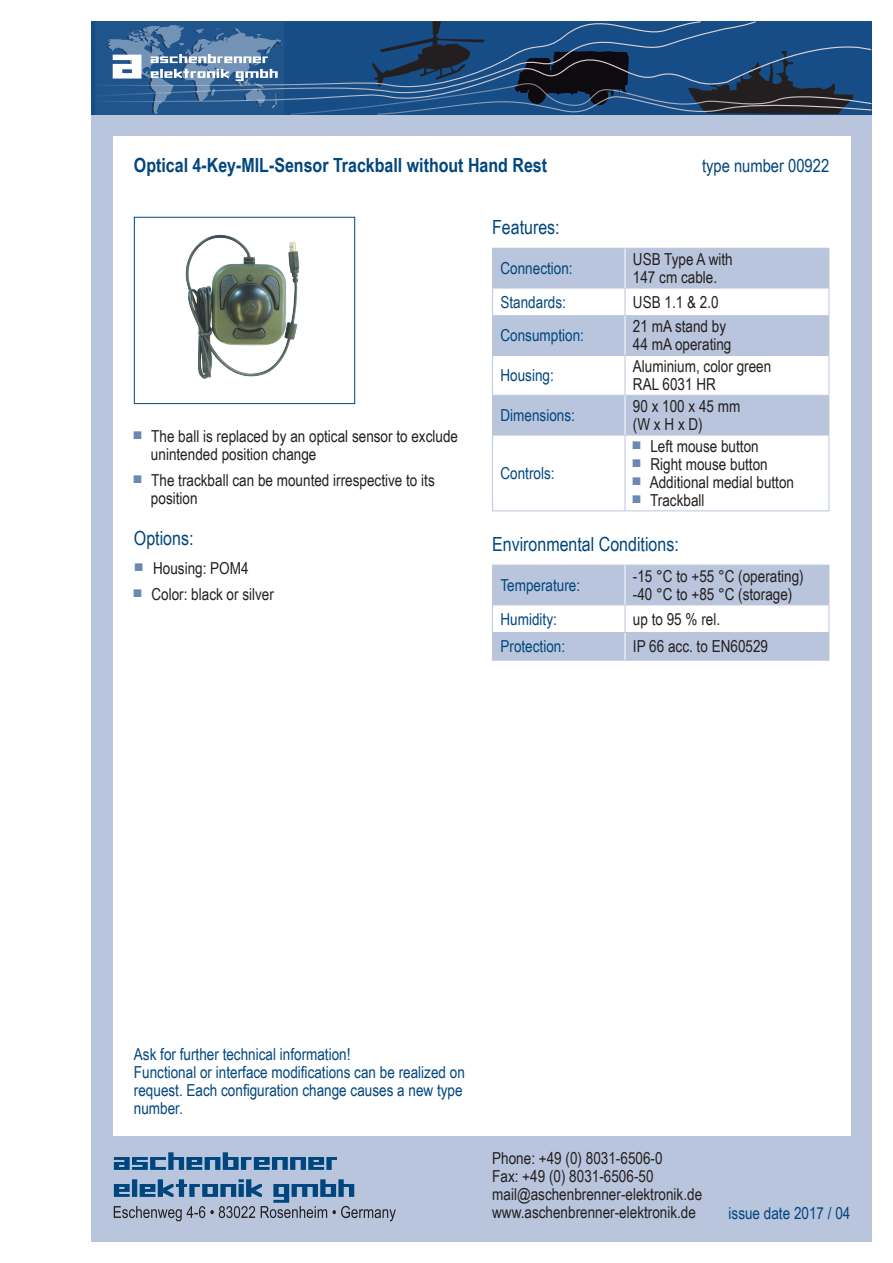
<style>
.page{position:relative;width:893px;height:1263px;background:#fff}
.page>*{position:absolute;margin:0;border:0;box-sizing:border-box;transform-origin:0 0}
.t1{font:700 19.5px "Arial Narrow";color:#00467e}
.t2{font:19.5px "Arial Narrow";color:#00467e}
.t3{font:18px "Arial Narrow";color:#00467e}
.t4{font:16.5px/18px "Arial Narrow";color:#231f20}
.t5{font:16.5px/18px "Arial Narrow";color:#00467e}
</style>
<div class="page">
<div style="left:91px;top:115px;width:781px;height:1127px;background:#b9c5dc"></div>
<div style="left:113px;top:136px;width:737px;height:999px;background:#fff"></div>
<div style="left:134px;top:217px;width:221px;height:187px;border:1px solid #00467e"></div>
<svg style="left:114px;top:1179px;width:282px;height:42px"></svg>
<svg style="left:114px;top:1152px;width:223px;height:18px"></svg>
<svg style="left:91px;top:21px;width:781px;height:94px;background:#2a5380"></svg>
<div style="left:493px;top:249px;width:335px;height:39px;background:#b9c5dc"></div>
<svg style="left:493px;top:289px;width:335px;height:221px"></svg>
<hr style="left:492px;top:248px;width:133px;height:1px;background:#b9c5dc">
<hr style="left:492px;top:249px;width:1px;height:39px;background:#b9c5dc">
<hr style="left:625px;top:248px;width:204px;height:1px;background:#b9c5dc">
<hr style="left:828px;top:249px;width:1px;height:39px;background:#b9c5dc">
<hr style="left:492px;top:288px;width:133px;height:1px;background:#b9c5dc">
<svg style="left:492px;top:288px;width:1px;height:27px"></svg>
<hr style="left:625px;top:288px;width:204px;height:1px;background:#b9c5dc">
<svg style="left:625px;top:288px;width:1px;height:27px"></svg>
<svg style="left:828px;top:288px;width:1px;height:27px"></svg>
<hr style="left:492px;top:315px;width:133px;height:1px;background:#b9c5dc">
<hr style="left:492px;top:316px;width:1px;height:39px;background:#b9c5dc">
<hr style="left:625px;top:315px;width:204px;height:1px;background:#b9c5dc">
<hr style="left:828px;top:316px;width:1px;height:39px;background:#b9c5dc">
<hr style="left:492px;top:355px;width:133px;height:1px;background:#b9c5dc">
<hr style="left:492px;top:356px;width:1px;height:39px;background:#b9c5dc">
<hr style="left:625px;top:355px;width:204px;height:1px;background:#b9c5dc">
<hr style="left:625px;top:356px;width:1px;height:39px;background:#b9c5dc">
<hr style="left:828px;top:356px;width:1px;height:39px;background:#b9c5dc">
<hr style="left:492px;top:395px;width:133px;height:1px;background:#b9c5dc">
<hr style="left:492px;top:396px;width:1px;height:39px;background:#b9c5dc">
<hr style="left:625px;top:395px;width:204px;height:1px;background:#b9c5dc">
<hr style="left:828px;top:396px;width:1px;height:39px;background:#b9c5dc">
<hr style="left:492px;top:435px;width:133px;height:1px;background:#b9c5dc">
<hr style="left:492px;top:435px;width:1px;height:75px;background:#b9c5dc">
<hr style="left:625px;top:435px;width:204px;height:1px;background:#b9c5dc">
<hr style="left:625px;top:435px;width:1px;height:75px;background:#b9c5dc">
<hr style="left:828px;top:435px;width:1px;height:75px;background:#b9c5dc">
<hr style="left:492px;top:510px;width:133px;height:1px;background:#b9c5dc">
<hr style="left:625px;top:510px;width:204px;height:1px;background:#b9c5dc">
<hr style="left:625px;top:249px;width:1px;height:39px;background:#fff">
<hr style="left:625px;top:316px;width:1px;height:39px;background:#fff">
<hr style="left:625px;top:396px;width:1px;height:39px;background:#fff">
<img style="left:185px;top:234px;width:115px;height:145px">
<hr style="left:492px;top:660px;width:133px;height:1px;background:#b9c5dc">
<hr style="left:625px;top:660px;width:204px;height:1px;background:#b9c5dc">
<svg style="left:492px;top:565px;width:337px;height:95px"></svg>
<p class="t1" style="left:134px;top:150px;width:415px">Optical 4-Key-MIL-Sensor Trackball without Hand Rest</p>
<p class="t3" style="left:702px;top:152px;width:129px">type number 00922</p>
<p class="t4" style="left:151px;top:426px;width:309px;text-indent:-17px"><sup>■</sup> The ball is replaced by an optical sensor to exclude unintended position change</p>
<p class="t4" style="left:151px;top:471px;width:285px;text-indent:-17px"><sup>■</sup> The trackball can be mounted irrespective to its position</p>
<p class="t2" style="left:134px;top:524px;width:61px">Options:</p>
<p class="t4" style="left:134px;top:558px;width:116px"><sup>■</sup> Housing: POM4</p>
<p class="t4" style="left:134px;top:585px;width:142px"><sup>■</sup> Color: black or silver</p>
<p class="t2" style="left:492px;top:213px;width:69px">Features:</p>
<p class="t5" style="left:500px;top:258px;width:74px">Connection:</p>
<p class="t4" style="left:633px;top:249px;width:101px">USB Type A with<br>147 cm cable.</p>
<p class="t5" style="left:500px;top:292px;width:67px">Standards:</p>
<p class="t4" style="left:633px;top:292px;width:87px">USB 1.1 &amp; 2.0</p>
<p class="t5" style="left:500px;top:326px;width:85px">Consumption:</p>
<p class="t4" style="left:633px;top:317px;width:100px">21 mA stand by<br>44 mA operating</p>
<p class="t5" style="left:500px;top:366px;width:55px">Housing:</p>
<p class="t4" style="left:633px;top:357px;width:140px">Aluminium, color green<br>RAL 6031 HR</p>
<p class="t5" style="left:500px;top:406px;width:76px">Dimensions:</p>
<p class="t4" style="left:633px;top:397px;width:109px">90 x 100 x 45 mm (W x H x D)</p>
<p class="t5" style="left:500px;top:463px;width:56px">Controls:</p>
<p class="t4" style="left:633px;top:436px;width:127px"><sup>■</sup> Left mouse button</p>
<p class="t4" style="left:633px;top:454px;width:136px"><sup>■</sup> Right mouse button</p>
<p class="t4" style="left:633px;top:472px;width:163px"><sup>■</sup> Additional medial button</p>
<p class="t4" style="left:633px;top:490px;width:73px"><sup>■</sup> Trackball</p>
<p class="t2" style="left:492px;top:529px;width:188px">Environmental Conditions:</p>
<p class="t5" style="left:500px;top:575px;width:81px">Temperature:</p>
<p class="t4" style="left:633px;top:566px;width:172px">-15 °C to +55 °C (operating) -40 °C to +85 °C (storage)</p>
<p class="t5" style="left:500px;top:609px;width:58px">Humidity:</p>
<p class="t4" style="left:633px;top:609px;width:89px">up to 95 % rel.</p>
<p class="t5" style="left:500px;top:637px;width:66px">Protection:</p>
<p class="t4" style="left:633px;top:637px;width:137px">IP 66 acc. to EN60529</p>
<p class="t5" style="left:134px;top:1044px;width:332px">Ask for further technical information!<br>Functional or interface modifications can be realized on request. Each configuration change causes a new type number.</p>
<p class="t4" style="left:492px;top:1149px;width:211px">Phone: +49 (0) 8031-6506-0<br>Fax: +49 (0) 8031-6506-50 mail@aschenbrenner-elektronik.de www.aschenbrenner-elektronik.de</p>
<p class="t5" style="left:729px;top:1203px;width:123px">issue date 2017 / 04</p>
</div>
